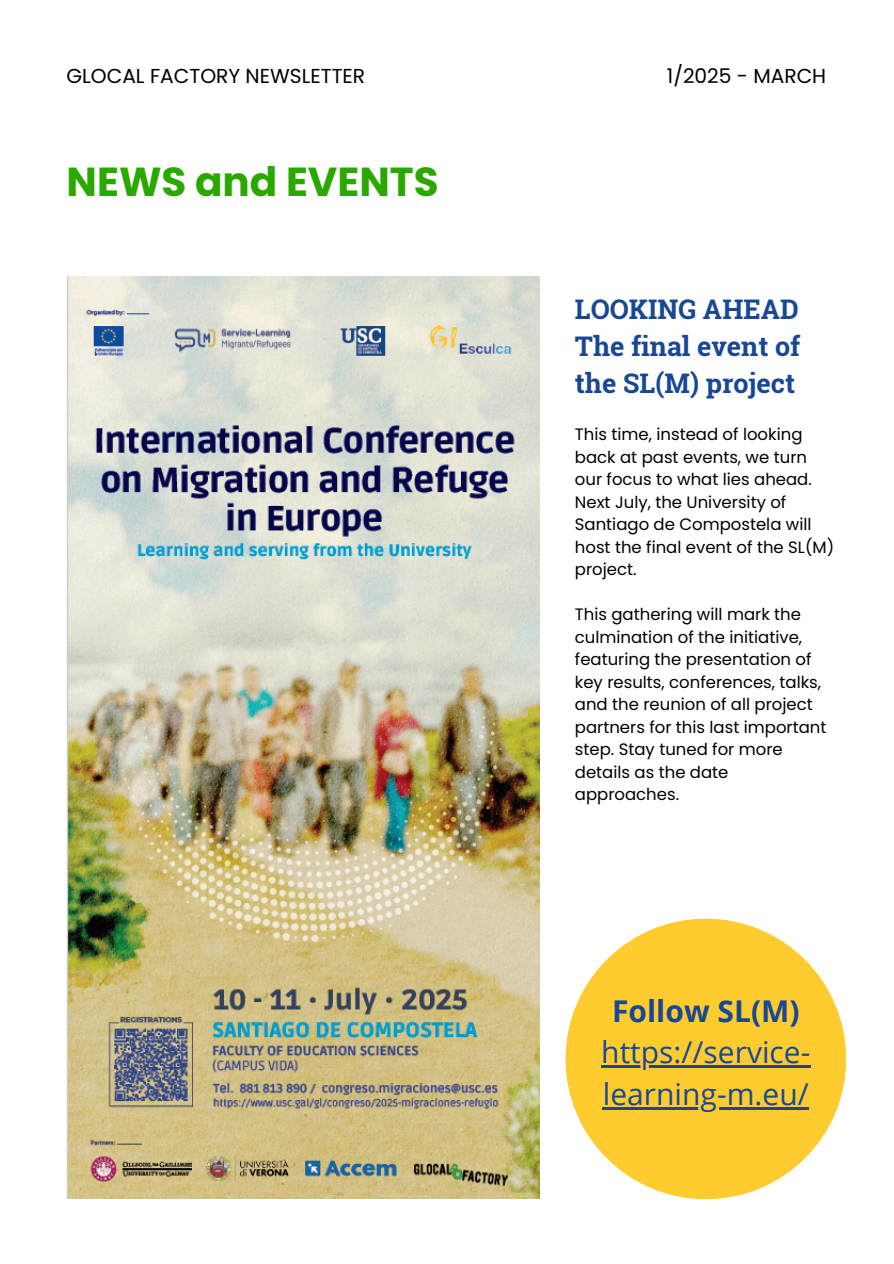
<style>
.page{position:relative;width:894px;height:1264px;background:#fff}
.page>*{position:absolute;margin:0;border:0;box-sizing:border-box;transform-origin:0 0}
.t1{font:700 40.5px "Poppins";color:#2ba800}
.t2{font:30px "Open Sans";color:#194795}
.t3{font:700 30px "Open Sans";color:#194795}
.t4{font:700 27px/37.2px "Roboto Slab";color:#194795;text-align:justify}
.t5{font:20.1px "Poppins";color:#000}
.t6{font:16.5px/22.5px "Poppins";color:#000}
</style>
<div class="page">
<img style="left:67px;top:277px;width:472px;height:921px">
<svg style="left:565px;top:918px;width:280px;height:280px"></svg>
<hr style="left:601px;top:1065px;width:209px;height:2px;background:#194795">
<hr style="left:602px;top:1107px;width:206px;height:2px;background:#194795">
<p class="t5" style="left:66px;top:62px;width:300px">GLOCAL FACTORY NEWSLETTER</p>
<p class="t5" style="left:666px;top:62px;width:161px">1/2025 - MARCH</p>
<h2 class="t1" style="left:67px;top:154px;width:373px">NEWS and EVENTS</h2>
<h4 class="t4" style="left:574px;top:289px;width:227px">LOOKING AHEAD The final event of the SL(M) project</h4>
<h1 class="t6" style="left:574px;top:423px;width:261px">This time, instead of looking back at past events, we turn our focus to what lies ahead.<br>Next July, the University of<br>Santiago de Compostela will host the final event of the SL(M) project.</h1>
<p class="t6" style="left:574px;top:603px;width:253px">This gathering will mark the culmination of the initiative, featuring the presentation of key results, conferences, talks, and the reunion of all project partners for this last important step. Stay tuned for more details as the date approaches.</p>
<p class="t3" style="left:612px;top:989px;width:189px">Follow SL(M)</p>
<h3 class="t2" style="left:601px;top:1031px;width:210px">https://service-</h3>
<p class="t2" style="left:602px;top:1072px;width:207px">learning-m.eu/</p>
</div>
